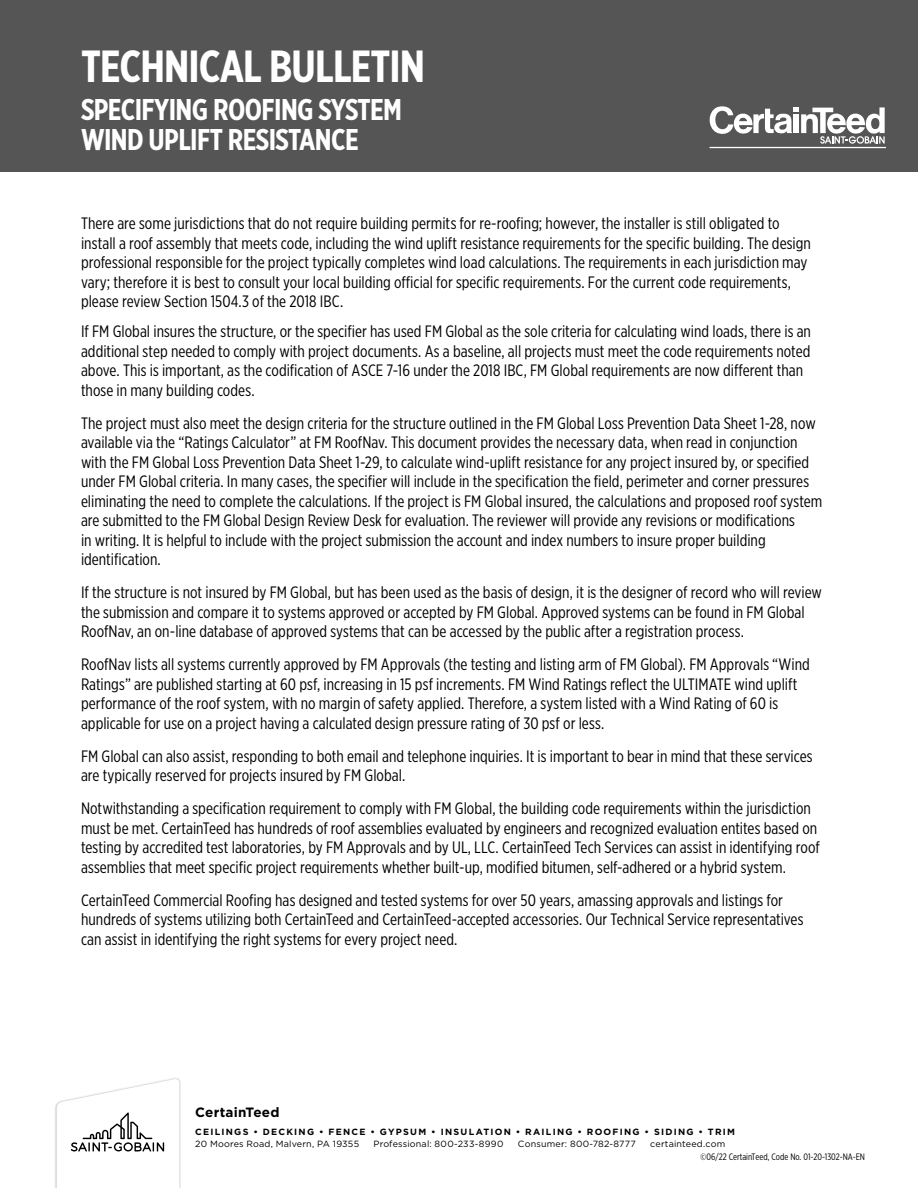
<style>
.page{position:relative;width:918px;height:1188px;background:#fff}
.page>*{position:absolute;margin:0;border:0;box-sizing:border-box;transform-origin:0 0}
.t1{font:700 45px "Gotham X Narrow";letter-spacing:-.02em;color:#fff}
.t2{font:700 30px/30px "Gotham X Narrow";letter-spacing:-.02em;color:#fff}
.t3{font:16.5px/19.5px "Gotham X Narrow";color:#000}
.t4{font:700 13.5px "Gotham";letter-spacing:.015em;color:#000}
.t5{font:9.3px "Gotham X Narrow";color:#000}
.t6{font:9px "Gotham";letter-spacing:.02em;color:#000}
.t7{font:700 9px "Gotham";letter-spacing:.135em;color:#000}
</style>
<div class="page">
<div style="left:0;top:0;width:918px;height:172px;background:#555"></div>
<svg style="left:710px;top:106px;width:175px;height:38px"></svg>
<hr style="left:710px;top:147px;width:176px;height:1px;background:#fff">
<div style="left:55px;top:1077px;width:126px;height:111px;background:#000;opacity:.3"></div>
<svg style="left:57px;top:1079px;width:122px;height:109px"></svg>
<h1 class="t1" style="left:81px;top:38px;width:346px">TECHNICAL BULLETIN</h1>
<h2 class="t2" style="left:81px;top:94px;width:323px">SPECIFYING ROOFING SYSTEM<br>WIND UPLIFT RESISTANCE</h2>
<p class="t3" style="left:81px;top:213px;width:731px">There are some jurisdictions that do not require building permits for re-roofing; however, the installer is still obligated to install a roof assembly that meets code, including the wind uplift resistance requirements for the specific building. The design professional responsible for the project typically completes wind load calculations. The requirements in each jurisdiction may vary; therefore it is best to consult your local building official for specific requirements. For the current code requirements, please review Section 1504.3 of the 2018 IBC.</p>
<p class="t3" style="left:81px;top:321px;width:732px">If FM Global insures the structure, or the specifier has used FM Global as the sole criteria for calculating wind loads, there is an additional step needed to comply with project documents. As a baseline, all projects must meet the code requirements noted above. This is important, as the codification of ASCE 7-16 under the 2018 IBC, FM Global requirements are now different than those in many building codes.</p>
<p class="t3" style="left:81px;top:413px;width:743px">The project must also meet the design criteria for the structure outlined in the FM Global Loss Prevention Data Sheet 1-28, now available via the “Ratings Calculator” at FM RoofNav. This document provides the necessary data, when read in conjunction with the FM Global Loss Prevention Data Sheet 1-29, to calculate wind-uplift resistance for any project insured by, or specified under FM Global criteria. In many cases, the specifier will include in the specification the field, perimeter and corner pressures eliminating the need to complete the calculations. If the project is FM Global insured, the calculations and proposed roof system are submitted to the FM Global Design Review Desk for evaluation. The reviewer will provide any revisions or modifications<br>in writing. It is helpful to include with the project submission the account and index numbers to insure proper building identification.</p>
<p class="t3" style="left:81px;top:582px;width:742px">If the structure is not insured by FM Global, but has been used as the basis of design, it is the designer of record who will review the submission and compare it to systems approved or accepted by FM Global. Approved systems can be found in FM Global<br>RoofNav, an on-line database of approved systems that can be accessed by the public after a registration process.</p>
<p class="t3" style="left:81px;top:654px;width:730px">RoofNav lists all systems currently approved by FM Approvals (the testing and listing arm of FM Global). FM Approvals “Wind Ratings” are published starting at 60 psf, increasing in 15 psf increments. FM Wind Ratings reflect the ULTIMATE wind uplift performance of the roof system, with no margin of safety applied. Therefore, a system listed with a Wind Rating of 60 is applicable for use on a project having a calculated design pressure rating of 30 psf or less.</p>
<p class="t3" style="left:81px;top:746px;width:733px">FM Global can also assist, responding to both email and telephone inquiries. It is important to bear in mind that these services are typically reserved for projects insured by FM Global.</p>
<p class="t3" style="left:81px;top:798px;width:740px">Notwithstanding a specification requirement to comply with FM Global, the building code requirements within the jurisdiction must be met. CertainTeed has hundreds of roof assemblies evaluated by engineers and recognized evaluation entites based on testing by accredited test laboratories, by FM Approvals and by UL, LLC. CertainTeed Tech Services can assist in identifying roof assemblies that meet specific project requirements whether built-up, modified bitumen, self-adhered or a hybrid system.</p>
<p class="t3" style="left:81px;top:890px;width:724px">CertainTeed Commercial Roofing has designed and tested systems for over 50 years, amassing approvals and listings for hundreds of systems utilizing both CertainTeed and CertainTeed-accepted accessories. Our Technical Service representatives can assist in identifying the right systems for every project need.</p>
<p class="t4" style="left:195px;top:1103px;width:86px">CertainTeed</p>
<p class="t7" style="left:195px;top:1125px;width:541px">CEILINGS • DECKING • FENCE • GYPSUM • INSULATION • RAILING • ROOFING • SIDING • TRIM</p>
<p class="t6" style="left:195px;top:1138px;width:165px">20 Moores Road, Malvern, PA 19355</p>
<p class="t6" style="left:374px;top:1138px;width:131px">Professional: 800-233-8990</p>
<p class="t6" style="left:518px;top:1138px;width:119px">Consumer: 800-782-8777</p>
<p class="t6" style="left:650px;top:1138px;width:77px">certainteed.com</p>
<p class="t5" style="left:701px;top:1151px;width:166px">©06/22 CertainTeed, Code No. 01-20-1302-NA-EN</p>
</div>
